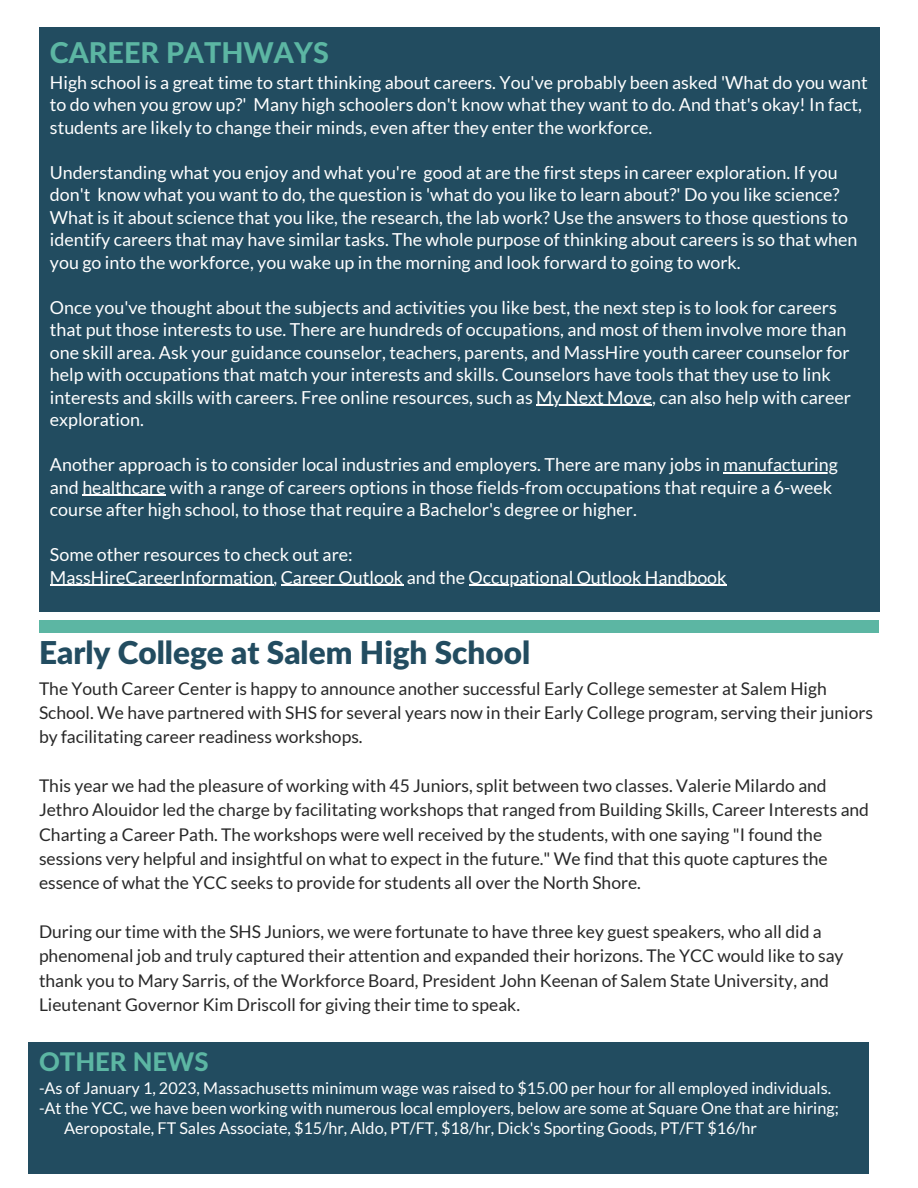
<style>
.page{position:relative;width:918px;height:1188px;background:#fff}
.page>*{position:absolute;margin:0;border:0;box-sizing:border-box;transform-origin:0 0}
.t1{font:900 31.5px "Lato Latin";color:#224c60}
.t2{font:800 28.65px "Lato Latin";color:#5cb6a3}
.t3{font:800 25.65px "Lato Latin";color:#5cb6a3}
.t4{font:17.85px/22.5px "Lato";color:#fff}
.t5{font:17.55px/24.3px "Lato";color:#282828}
.t6{font:16.2px "Lato";color:#fff}
</style>
<div class="page">
<div style="left:39px;top:27px;width:840px;height:585px;background:#224c60"></div>
<div style="left:39px;top:620px;width:840px;height:12px;background:#5cb6a3"></div>
<div style="left:28px;top:1042px;width:840px;height:132px;background:#224c60"></div>
<hr style="left:536px;top:405px;width:116px;height:1px;background:#fff">
<hr style="left:723px;top:472px;width:115px;height:1px;background:#fff">
<hr style="left:82px;top:495px;width:84px;height:1px;background:#fff">
<hr style="left:50px;top:585px;width:224px;height:1px;background:#fff">
<hr style="left:281px;top:585px;width:122px;height:1px;background:#fff">
<hr style="left:469px;top:585px;width:258px;height:1px;background:#fff">
<h2 class="t2" style="left:50px;top:40px;width:280px">CAREER PATHWAYS</h2>
<p class="t4" style="left:50px;top:71px;width:819px">High school is a great time to start thinking about careers. You've probably been asked 'What do you want to do when you grow up?' Many high schoolers don't know what they want to do. And that's okay! In fact, students are likely to change their minds, even after they enter the workforce.</p>
<p class="t4" style="left:50px;top:161px;width:809px">Understanding what you enjoy and what you're good at are the first steps in career exploration. If you don't know what you want to do, the question is 'what do you like to learn about?' Do you like science?<br>What is it about science that you like, the research, the lab work? Use the answers to those questions to identify careers that may have similar tasks. The whole purpose of thinking about careers is so that when you go into the workforce, you wake up in the morning and look forward to going to work.</p>
<p class="t4" style="left:50px;top:296px;width:803px">Once you've thought about the subjects and activities you like best, the next step is to look for careers that put those interests to use. There are hundreds of occupations, and most of them involve more than one skill area. Ask your guidance counselor, teachers, parents, and MassHire youth career counselor for help with occupations that match your interests and skills. Counselors have tools that they use to link interests and skills with careers. Free online resources, such as My Next Move, can also help with career exploration.</p>
<p class="t4" style="left:50px;top:453px;width:790px">Another approach is to consider local industries and employers. There are many jobs in manufacturing and healthcare with a range of careers options in those fields-from occupations that require a 6-week course after high school, to those that require a Bachelor's degree or higher.</p>
<p class="t4" style="left:50px;top:543px;width:678px">Some other resources to check out are:<br>MassHireCareerInformation, Career Outlook and the Occupational Outlook Handbook</p>
<h1 class="t1" style="left:39px;top:639px;width:493px">Early College at Salem High School</h1>
<p class="t5" style="left:39px;top:676px;width:836px">The Youth Career Center is happy to announce another successful Early College semester at Salem High<br>School. We have partnered with SHS for several years now in their Early College program, serving their juniors by facilitating career readiness workshops.</p>
<p class="t5" style="left:39px;top:773px;width:832px">This year we had the pleasure of working with 45 Juniors, split between two classes. Valerie Milardo and Jethro Alouidor led the charge by facilitating workshops that ranged from Building Skills, Career Interests and Charting a Career Path. The workshops were well received by the students, with one saying "I found the sessions very helpful and insightful on what to expect in the future." We find that this quote captures the essence of what the YCC seeks to provide for students all over the North Shore.</p>
<p class="t5" style="left:39px;top:919px;width:806px">During our time with the SHS Juniors, we were fortunate to have three key guest speakers, who all did a phenomenal job and truly captured their attention and expanded their horizons. The YCC would like to say thank you to Mary Sarris, of the Workforce Board, President John Keenan of Salem State University, and Lieutenant Governor Kim Driscoll for giving their time to speak.</p>
<h3 class="t3" style="left:39px;top:1051px;width:171px">OTHER NEWS</h3>
<p class="t6" style="left:39px;top:1078px;width:794px">-As of January 1, 2023, Massachusetts minimum wage was raised to $15.00 per hour for all employed individuals.</p>
<p class="t6" style="left:39px;top:1098px;width:801px">-At the YCC, we have been working with numerous local employers, below are some at Square One that are hiring;</p>
<p class="t6" style="left:64px;top:1118px;width:695px">Aeropostale, FT Sales Associate, $15/hr, Aldo, PT/FT, $18/hr, Dick's Sporting Goods, PT/FT $16/hr</p>
</div>
